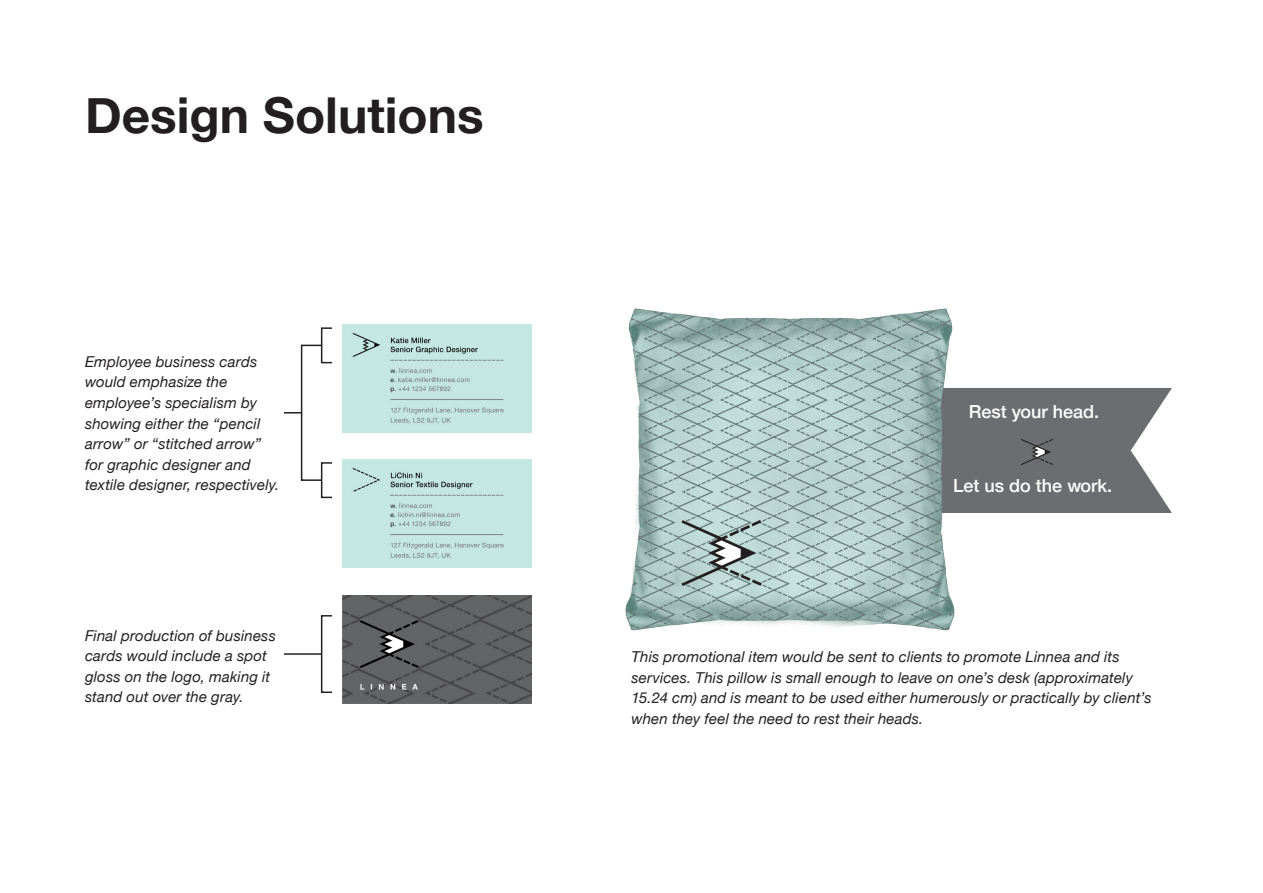
<style>
.page{position:relative;width:1263px;height:893px;background:#fff}
.page>*{position:absolute;margin:0;border:0;box-sizing:border-box;transform-origin:0 0}
.TITLES{font:700 49.5px "Helvetica Neue";color:#231f20}
.t1{font:500 18px "Helvetica Neue";color:#fff}
.t2{font:italic 15px/20.7px "Helvetica Neue";letter-spacing:.01em;color:#231f20}
</style>
<div class="page">
<img style="left:342px;top:460px;width:189px;height:108px">
<svg style="left:1008px;top:388px;width:164px;height:125px;fill:#6c6d70"></svg>
<svg style="left:1021px;top:439px;width:32px;height:26px"></svg>
<img style="left:625px;top:308px;width:383px;height:323px">
<img style="left:342px;top:595px;width:189px;height:108px">
<img style="left:342px;top:324px;width:189px;height:109px">
<div style="left:321px;top:615px;width:12px;height:78px;border:2px solid #231f20"></div>
<hr style="left:284px;top:653px;width:38px;height:2px;background:#231f20">
<div style="left:321px;top:327px;width:12px;height:36px;border:2px solid #231f20"></div>
<div style="left:321px;top:462px;width:12px;height:36px;border:2px solid #231f20"></div>
<div style="left:301px;top:345px;width:21px;height:136px;border:2px solid #231f20"></div>
<svg style="left:284px;top:412px;width:18px;height:1px"></svg>
<p class="TITLES" style="left:85px;top:77px;width:400px">Design Solutions</p>
<p class="t2" style="left:85px;top:352px;width:196px">Employee business cards would emphasize the employee’s specialism by showing either the “pencil arrow” or “stitched arrow” for graphic designer and textile designer, respectively.</p>
<p class="t2" style="left:85px;top:626px;width:192px">Final production of business cards would include a spot gloss on the logo, making it stand out over the gray.</p>
<p class="t1" style="left:969px;top:397px;width:132px">Rest your head.</p>
<p class="t1" style="left:953px;top:471px;width:161px">Let us do the work.</p>
<p class="t2" style="left:631px;top:647px;width:522px">This promotional item would be sent to clients to promote Linnea and its services. This pillow is small enough to leave on one’s desk (approximately 15.24 cm) and is meant to be used either humerously or practically by client’s when they feel the need to rest their heads.</p>
</div>
